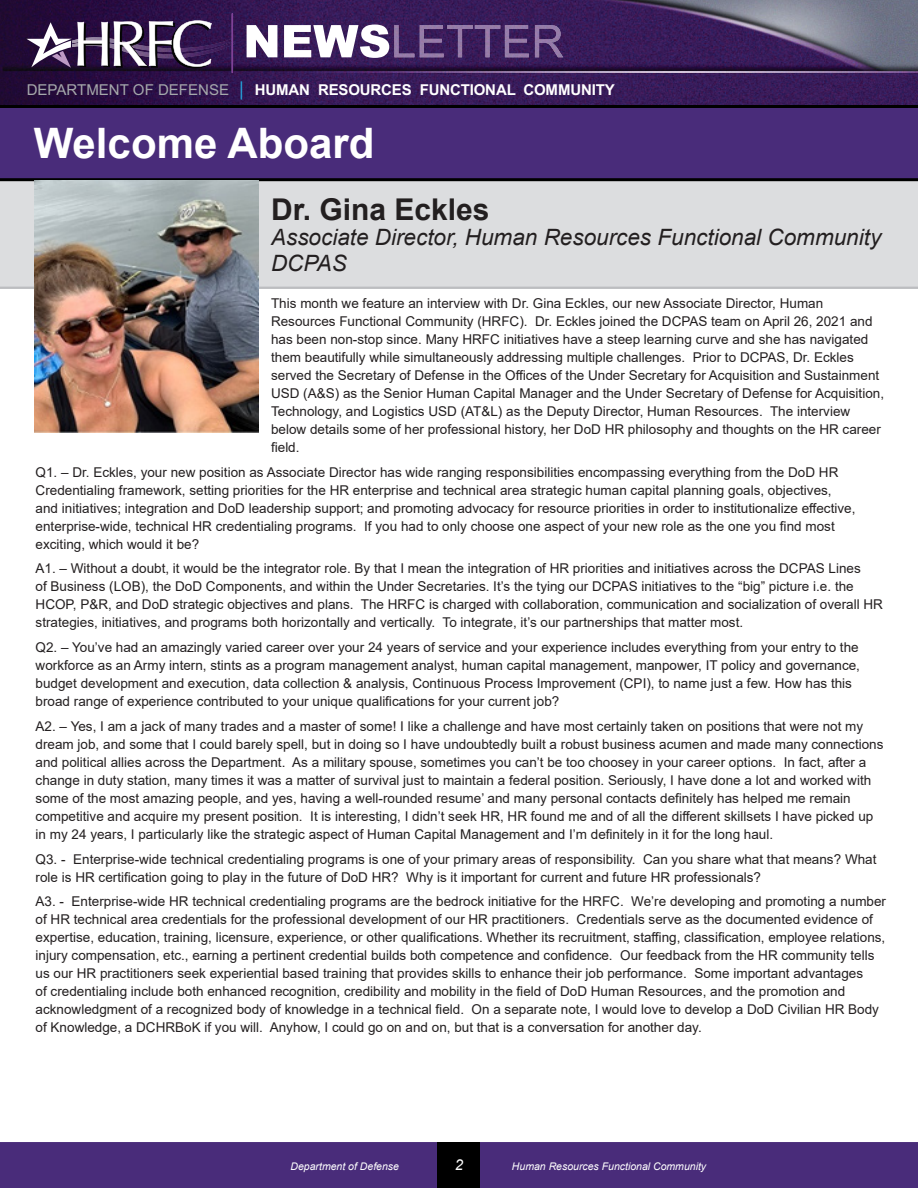
<style>
.page{position:relative;width:918px;height:1188px;background:#fff}
.page>*{position:absolute;margin:0;border:0;box-sizing:border-box;transform-origin:0 0}
.t1{font:700 42px "Arial";color:#fff}
.t2{font:700 30px "Arial";color:#231f20}
.t3{font:italic 22.5px "Arial";color:#231f20}
.t4{font:700 15px "Arial";letter-spacing:-.01em;color:#fff}
.t5{font:italic 15px "Arial";color:#fff}
.Body{font:13.5px/18px "Arial";color:#231f20}
.t6{font:italic 10.5px "Arial";color:#fff}
.s1{font-weight:400;color:#a5a8ab}
.s2{font-weight:400;font-style:italic;color:#24a8e0}
</style>
<div class="page">
<img style="left:0;top:0;width:918px;height:100px">
<img style="left:394px;top:25px;width:20px;height:32px">
<img style="left:420px;top:25px;width:24px;height:32px">
<img style="left:447px;top:25px;width:26px;height:32px">
<img style="left:475px;top:25px;width:25px;height:32px">
<img style="left:505px;top:25px;width:24px;height:32px">
<img style="left:535px;top:25px;width:28px;height:32px">
<img style="left:72px;top:42px;width:163px;height:16px">
<img style="left:72px;top:37px;width:160px;height:15px">
<div style="left:0;top:1142px;width:918px;height:46px;background:#492c7a"></div>
<div style="left:438px;top:1143px;width:42px;height:45px;background:#000"></div>
<div style="left:0;top:180px;width:918px;height:108px;background:#dcdddf"></div>
<hr style="left:0;top:287px;width:918px;height:2px;background:#bcbdc0">
<div style="left:0;top:100px;width:918px;height:80px;background:#492c7a"></div>
<hr style="left:0;top:178px;width:918px;height:3px;background:#000">
<hr style="left:232px;top:13px;width:1px;height:60px;background:#7f3f97">
<svg style="left:247px;top:25px;width:30px;height:32px"></svg>
<svg style="left:284px;top:25px;width:105px;height:33px"></svg>
<svg style="left:26px;top:22px;width:46px;height:46px"></svg>
<svg style="left:78px;top:20px;width:134px;height:48px"></svg>
<hr style="left:0;top:105px;width:918px;height:3px;background:#000">
<img style="left:34px;top:181px;width:224px;height:251px">
<p class="t4" style="left:27px;top:80px;width:589px"><span class="s1">DEPARTMENT OF DEFENSE</span> <span class="s2">│</span> HUMAN RESOURCES FUNCTIONAL COMMUNITY</p>
<p class="t1" style="left:34px;top:114px;width:342px">Welcome Aboard</p>
<p class="t2" style="left:271px;top:188px;width:220px">Dr. Gina Eckles</p>
<p class="t3" style="left:271px;top:223px;width:612px">Associate Director, Human Resources Functional Community</p>
<p class="t3" style="left:271px;top:248px;width:77px">DCPAS</p>
<p class="Body" style="left:271px;top:294px;width:615px">This month we feature an interview with Dr. Gina Eckles, our new Associate Director, Human Resources Functional Community (HRFC). Dr. Eckles joined the DCPAS team on April 26, 2021 and has been non-stop since. Many HRFC initiatives have a steep learning curve and she has navigated them beautifully while simultaneously addressing multiple challenges. Prior to DCPAS, Dr. Eckles served the Secretary of Defense in the Offices of the Under Secretary for Acquisition and Sustainment USD (A&amp;S) as the Senior Human Capital Manager and the Under Secretary of Defense for Acquisition, Technology, and Logistics USD (AT&amp;L) as the Deputy Director, Human Resources. The interview below details some of her professional history, her DoD HR philosophy and thoughts on the HR career field.</p>
<p class="Body" style="left:36px;top:463px;width:821px">Q1. – Dr. Eckles, your new position as Associate Director has wide ranging responsibilities encompassing everything from the DoD HR Credentialing framework, setting priorities for the HR enterprise and technical area strategic human capital planning goals, objectives, and initiatives; integration and DoD leadership support; and promoting advocacy for resource priorities in order to institutionalize effective, enterprise-wide, technical HR credentialing programs. If you had to only choose one aspect of your new role as the one you find most exciting, which would it be?</p>
<p class="Body" style="left:36px;top:560px;width:849px">A1. – Without a doubt, it would be the integrator role. By that I mean the integration of HR priorities and initiatives across the DCPAS Lines<br>of Business (LOB), the DoD Components, and within the Under Secretaries. It’s the tying our DCPAS initiatives to the “big” picture i.e. the HCOP, P&amp;R, and DoD strategic objectives and plans. The HRFC is charged with collaboration, communication and socialization of overall HR strategies, initiatives, and programs both horizontally and vertically. To integrate, it’s our partnerships that matter most.</p>
<p class="Body" style="left:36px;top:638px;width:826px">Q2. – You’ve had an amazingly varied career over your 24 years of service and your experience includes everything from your entry to the workforce as an Army intern, stints as a program management analyst, human capital management, manpower, IT policy and governance, budget development and execution, data collection &amp; analysis, Continuous Process Improvement (CPI), to name just a few. How has this broad range of experience contributed to your unique qualifications for your current job?</p>
<p class="Body" style="left:36px;top:717px;width:849px">A2. – Yes, I am a jack of many trades and a master of some! I like a challenge and have most certainly taken on positions that were not my dream job, and some that I could barely spell, but in doing so I have undoubtedly built a robust business acumen and made many connections and political allies across the Department. As a military spouse, sometimes you can’t be too choosey in your career options. In fact, after a change in duty station, many times it was a matter of survival just to maintain a federal position. Seriously, I have done a lot and worked with some of the most amazing people, and yes, having a well-rounded resume’ and many personal contacts definitely has helped me remain competitive and acquire my present position. It is interesting, I didn’t seek HR, HR found me and of all the different skillsets I have picked up in my 24 years, I particularly like the strategic aspect of Human Capital Management and I’m definitely in it for the long haul.</p>
<p class="Body" style="left:36px;top:850px;width:842px">Q3. - Enterprise-wide technical credentialing programs is one of your primary areas of responsibility. Can you share what that means? What role is HR certification going to play in the future of DoD HR? Why is it important for current and future HR professionals?</p>
<p class="Body" style="left:36px;top:893px;width:852px">A3. - Enterprise-wide HR technical credentialing programs are the bedrock initiative for the HRFC. We’re developing and promoting a number of HR technical area credentials for the professional development of our HR practitioners. Credentials serve as the documented evidence of expertise, education, training, licensure, experience, or other qualifications. Whether its recruitment, staffing, classification, employee relations, injury compensation, etc., earning a pertinent credential builds both competence and confidence. Our feedback from the HR community tells us our HR practitioners seek experiential based training that provides skills to enhance their job performance. Some important advantages<br>of credentialing include both enhanced recognition, credibility and mobility in the field of DoD Human Resources, and the promotion and acknowledgment of a recognized body of knowledge in a technical field. On a separate note, I would love to develop a DoD Civilian HR Body of Knowledge, a DCHRBoK if you will. Anyhow, I could go on and on, but that is a conversation for another day.</p>
<p class="t6" style="left:291px;top:1159px;width:110px">Department of Defense</p>
<p class="t5" style="left:455px;top:1155px;width:10px">2</p>
<p class="t6" style="left:512px;top:1159px;width:196px">Human Resources Functional Community</p>
</div>
